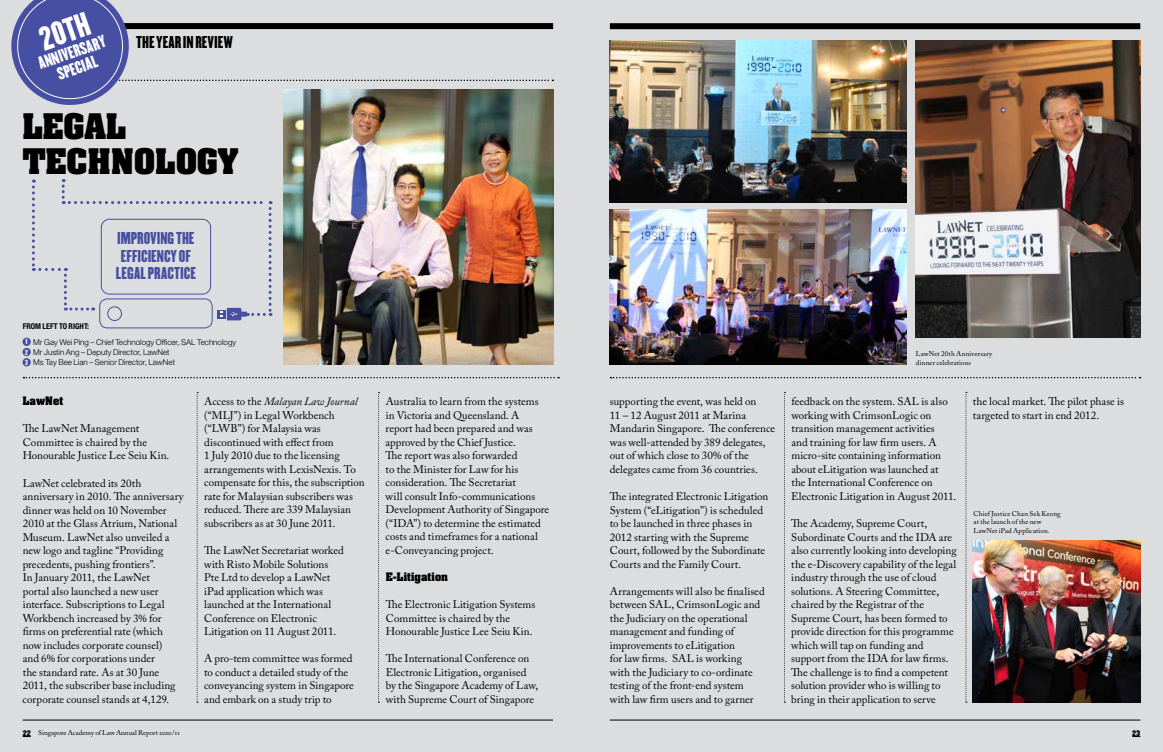
<style>
.page{position:relative;width:1163px;height:752px;background:#fff}
.page>*{position:absolute;margin:0;border:0;box-sizing:border-box;transform-origin:0 0}
.t1{font:700 30px/35px "Aachen Std";color:#000}
.t2{font:29.2px "Champion HTF Lightweight";color:#fff}
.t3{font:15.2px/16.4px "Champion HTF Lightweight";color:#fff;text-align:center}
.t4{font:15px/17px "Champion HTF Lightweight";color:#464fa1;text-align:center}
.t5{font:15px "Champion HTF Lightweight";color:#000}
.t6{font:11px/13.5px "Adobe Caslon Pro";color:#000}
.t7{font:700 10px "Aachen Std";letter-spacing:.005em;color:#000}
.t8{font:300 8px/10px "Helvetica Neue LT Std";color:#000}
.t9{font:700 condensed 8px "Helvetica Neue LT Std";color:#000}
.t10{font:7px/8.5px "Adobe Caslon Pro";letter-spacing:.01em;color:#000}
.t11{font:7px "Champion HTF Middleweight";color:#000}
.t12{font:6.5px/10.3px "Champion HTF Lightweight";color:#fff}
.s1{font-style:italic}
.s2{font-family:"Champion HTF Middleweight"}
</style>
<div class="page">
<div style="left:0;top:0;width:581px;height:751px;background:#dcddde"></div>
<div style="left:581px;top:0;width:581px;height:751px;background:#dcddde"></div>
<hr style="left:609px;top:719px;width:531px;height:1px;background:#000">
<hr style="left:23px;top:719px;width:530px;height:1px;background:#000">
<svg style="left:23px;top:376px;width:536px;height:2px"></svg>
<svg style="left:610px;top:376px;width:530px;height:2px"></svg>
<img style="left:283px;top:112px;width:270px;height:253px">
<img style="left:972px;top:540px;width:168px;height:162px">
<img style="left:609px;top:40px;width:297px;height:162px">
<img style="left:609px;top:209px;width:297px;height:156px">
<img style="left:915px;top:40px;width:225px;height:298px">
<div style="left:23px;top:347px;width:8px;height:9px;background:#464fa1;border-radius:50%"></div>
<div style="left:23px;top:358px;width:8px;height:8px;background:#464fa1;border-radius:50%"></div>
<div style="left:23px;top:337px;width:8px;height:9px;background:#464fa1;border-radius:50%"></div>
<div style="left:609px;top:23px;width:531px;height:6px;background:#000"></div>
<svg style="left:11px;top:0;width:542px;height:112px"></svg>
<svg style="left:197px;top:391px;width:1px;height:311px"></svg>
<svg style="left:378px;top:392px;width:1px;height:310px"></svg>
<svg style="left:784px;top:392px;width:1px;height:310px"></svg>
<svg style="left:965px;top:392px;width:1px;height:310px"></svg>
<div style="left:99px;top:298px;width:113px;height:30px;border:1px solid #464fa1;border-radius:8px"></div>
<div style="left:107px;top:306px;width:15px;height:15px;border:1px solid #464fa1;border-radius:50%"></div>
<svg style="left:32px;top:179px;width:239px;height:141px"></svg>
<h2 class="t2" style="left:35px;top:21px;width:52px;rotate:-19deg">20TH</h2>
<h3 class="t3" style="left:36px;top:56px;width:72px;rotate:-19deg">ANNIVERSARY<br>SPECIAL</h3>
<h3 class="t5" style="left:136px;top:32px;width:98px">THE YEAR IN REVIEW</h3>
<h1 class="t1" style="left:23px;top:109px;width:217px">LEGAL<br>TECHNOLOGY</h1>
<p class="t9" style="left:23px;top:321px;width:68px">FROM LEFT TO RIGHT:</p>
<h3 class="t4" style="left:116px;top:230px;width:81px">IMPROVING THE<br>EFFICIENCY OF<br>LEGAL PRACTICE</h3>
<p class="t8" style="left:33px;top:336px;width:204px">Mr Gay Wei Ping – Chief Technology Officer, SAL Technology<br>Mr Justin Ang – Deputy Director, LawNet<br>Ms Tay Bee Lian – Senior Director, LawNet</p>
<p class="t12" style="left:26px;top:336px;width:4px">1</p>
<p class="t12" style="left:25px;top:347px;width:4px">2<br>3</p>
<p class="t7" style="left:23px;top:394px;width:42px">LawNet</p>
<p class="t6" style="left:23px;top:421px;width:148px">The LawNet Management<br>Committee is chaired by the<br>Honourable Justice Lee Seiu Kin.</p>
<p class="t6" style="left:23px;top:475px;width:162px">LawNet celebrated its 20th anniversary in 2010. The anniversary dinner was held on 10 November<br>2010 at the Glass Atrium, National<br>Museum. LawNet also unveiled a new logo and tagline “Providing precedents, pushing frontiers”.<br>In January 2011, the LawNet<br>portal also launched a new user interface. Subscriptions to Legal<br>Workbench increased by 3% for firms on preferential rate (which now includes corporate counsel)<br>and 6% for corporations under<br>the standard rate. As at 30 June<br>2011, the subscriber base including corporate counsel stands at 4,129.</p>
<p class="t6" style="left:204px;top:394px;width:162px">Access to the <span class="s1">Malayan Law Journal </span>(“MLJ”) in Legal Workbench (“LWB”) for Malaysia was discontinued with effect from<br>1 July 2010 due to the licensing arrangements with LexisNexis. To compensate for this, the subscription rate for Malaysian subscribers was reduced. There are 339 Malaysian subscribers as at 30 June 2011.</p>
<p class="t6" style="left:204px;top:543px;width:141px">The LawNet Secretariat worked with Risto Mobile Solutions<br>Pte Ltd to develop a LawNet iPad application which was launched at the International<br>Conference on Electronic<br>Litigation on 11 August 2011.</p>
<p class="t6" style="left:204px;top:651px;width:151px">A pro-tem committee was formed to conduct a detailed study of the conveyancing system in Singapore and embark on a study trip to</p>
<p class="t6" style="left:385px;top:394px;width:165px">Australia to learn from the systems in Victoria and Queensland. A report had been prepared and was approved by the Chief Justice.<br>The report was also forwarded<br>to the Minister for Law for his consideration. The Secretariat<br>will consult Info-communications<br>Development Authority of Singapore (“IDA”) to determine the estimated costs and timeframes for a national e-Conveyancing project.</p>
<p class="t7" style="left:386px;top:569px;width:64px">E-Litigation</p>
<p class="t6" style="left:386px;top:597px;width:151px">The Electronic Litigation Systems<br>Committee is chaired by the<br>Honourable Justice Lee Seiu Kin.</p>
<p class="t6" style="left:386px;top:651px;width:154px">The International Conference on Electronic Litigation, organised by the Singapore Academy of Law, with Supreme Court of Singapore</p>
<p class="t6" style="left:609px;top:394px;width:167px">supporting the event, was held on<br>11 – 12 August 2011 at Marina<br>Mandarin Singapore. The conference was well-attended by 389 delegates, out of which close to 30% of the delegates came from 36 countries.</p>
<p class="t6" style="left:609px;top:489px;width:160px">The integrated Electronic Litigation System (“eLitigation”) is scheduled to be launched in three phases in 2012 starting with the Supreme Court, followed by the Subordinate Courts and the Family Court.</p>
<p class="t6" style="left:609px;top:583px;width:156px">Arrangements will also be finalised between SAL, CrimsonLogic and the Judiciary on the operational management and funding of improvements to eLitigation<br>for law firms. SAL is working with the Judiciary to co-ordinate testing of the front-end system with law firm users and to garner</p>
<p class="t10" style="left:915px;top:349px;width:78px">LawNet 20th Anniversary dinner celebrations</p>
<p class="t6" style="left:791px;top:394px;width:166px">feedback on the system. SAL is also working with CrimsonLogic on transition management activities<br>and training for law firm users. A micro-site containing information about eLitigation was launched at<br>the International Conference on Electronic Litigation in August 2011.</p>
<p class="t6" style="left:791px;top:516px;width:167px">The Academy, Supreme Court, Subordinate Courts and the IDA are also currently looking into developing the e-Discovery capability of the legal industry through the use of cloud solutions. A Steering Committee, chaired by the Registrar of the Supreme Court, has been formed to provide direction for this programme which will tap on funding and support from the IDA for law firms.<br>The challenge is to find a competent solution provider who is willing to bring in their application to serve</p>
<p class="t6" style="left:972px;top:394px;width:153px">the local market. The pilot phase is targeted to start in end 2012.</p>
<p class="t10" style="left:973px;top:509px;width:88px">Chief Justice Chan Sek Keong at the launch of the new<br>LawNet iPad Application.</p>
<p class="t10" style="left:23px;top:728px;width:158px"><span class="s2">22</span> Singapore Academy of Law Annual Report 2010/11</p>
<p class="t11" style="left:1131px;top:727px;width:10px">23</p>
</div>
